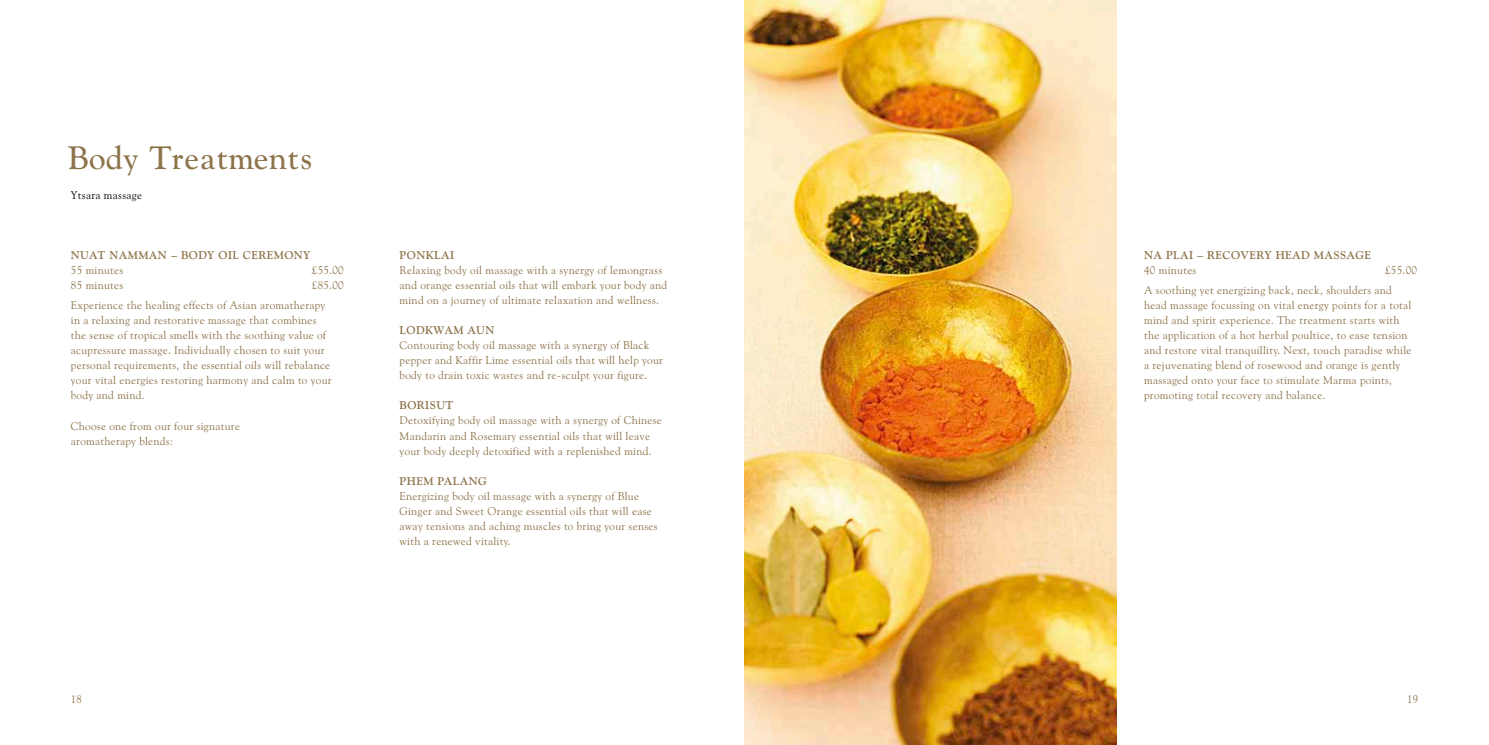
<style>
.page{position:relative;width:1489px;height:745px;background:#fff}
.page>*{position:absolute;margin:0;border:0;box-sizing:border-box;transform-origin:0 0}
.t1{font:32.5px "Goudy Catalogue BT";letter-spacing:.03em;color:#8d734a}
.t2{font:11.25px/15px "Goudy Old Style BT";letter-spacing:.025em;color:#8d734a}
.t3{font:700 11.25px "Goudy Old Style BT";letter-spacing:.04em;color:#8d734a}
.t4{font:11.25px "Goudy Old Style BT";letter-spacing:.025em;color:#000}
</style>
<div class="page">
<img style="left:744px;top:0;width:372px;height:744px">
<h1 class="t1" style="left:68px;top:138px;width:245px">Body Treatments</h1>
<p class="t4" style="left:71px;top:188px;width:73px">Ytsara massage</p>
<p class="t3" style="left:71px;top:248px;width:156px">NUAT NAMMAN – BODY OIL</p>
<p class="t3" style="left:243px;top:248px;width:67px">CEREMONY</p>
<p class="t2" style="left:71px;top:262px;width:54px">55 minutes</p>
<p class="t2" style="left:312px;top:262px;width:34px">£55.00</p>
<p class="t2" style="left:71px;top:277px;width:54px">85 minutes</p>
<p class="t2" style="left:71px;top:275px;width:274px;line-height:20px;text-indent:241px">£85.00<br>Experience the healing effects of Asian aromatherapy</p>
<p class="t2" style="left:71px;top:312px;width:262px">in a relaxing and restorative massage that combines the sense of tropical smells with the soothing value of acupressure massage. Individually chosen to suit your personal requirements, the essential oils will rebalance your vital energies restoring harmony and calm to your body and mind.</p>
<p class="t2" style="left:71px;top:417px;width:171px">Choose one from our four signature aromatherapy blends:</p>
<p class="t3" style="left:399px;top:248px;width:43px">PONKLAI</p>
<p class="t2" style="left:399px;top:262px;width:269px">Relaxing body oil massage with a synergy of lemongrass and orange essential oils that will embark your body and mind on a journey of ultimate relaxation and wellness.</p>
<p class="t3" style="left:399px;top:323px;width:96px">LODKWAM AUN</p>
<p class="t2" style="left:399px;top:337px;width:265px">Contouring body oil massage with a synergy of Black pepper and Kaffir Lime essential oils that will help your body to drain toxic wastes and re-sculpt your figure.</p>
<p class="t3" style="left:399px;top:398px;width:51px">BORISUT</p>
<p class="t2" style="left:399px;top:412px;width:264px">Detoxifying body oil massage with a synergy of Chinese<br>Mandarin and Rosemary essential oils that will leave your body deeply detoxified with a replenished mind.</p>
<p class="t3" style="left:399px;top:473px;width:54px">PHEM PALA</p>
<p class="t3" style="left:469px;top:473px;width:16px">NG</p>
<p class="t2" style="left:399px;top:487px;width:259px">Energizing body oil massage with a synergy of Blue Ginger and Sweet Orange essential oils that will ease away tensions and aching muscles to bring your senses with a renewed vitality.</p>
<p class="t3" style="left:1144px;top:248px;width:30px">NA PLAI</p>
<p class="t3" style="left:1197px;top:248px;width:19px">– REC</p>
<p class="t3" style="left:1230px;top:248px;width:54px">OVERY HEA</p>
<p class="t3" style="left:1301px;top:248px;width:22px">D MASSAGE</p>
<p class="t2" style="left:1144px;top:262px;width:54px">40 minutes</p>
<p class="t2" style="left:1144px;top:260px;width:274px;line-height:20px;text-indent:241px">£55.00<br>A soothing yet energizing back, neck, shoulders and</p>
<p class="t2" style="left:1144px;top:297px;width:269px">head massage focussing on vital energy points for a total mind and spirit experience. The treatment starts with the application of a hot herbal poultice, to ease tension and restore vital tranquillity. Next, touch paradise while a rejuvenating blend of rosewood and orange is gently massaged onto your face to stimulate Marma points, promoting total recovery and balance.</p>
<p class="t2" style="left:71px;top:691px;width:13px">18</p>
<p class="t2" style="left:1406px;top:691px;width:13px">19</p>
</div>
